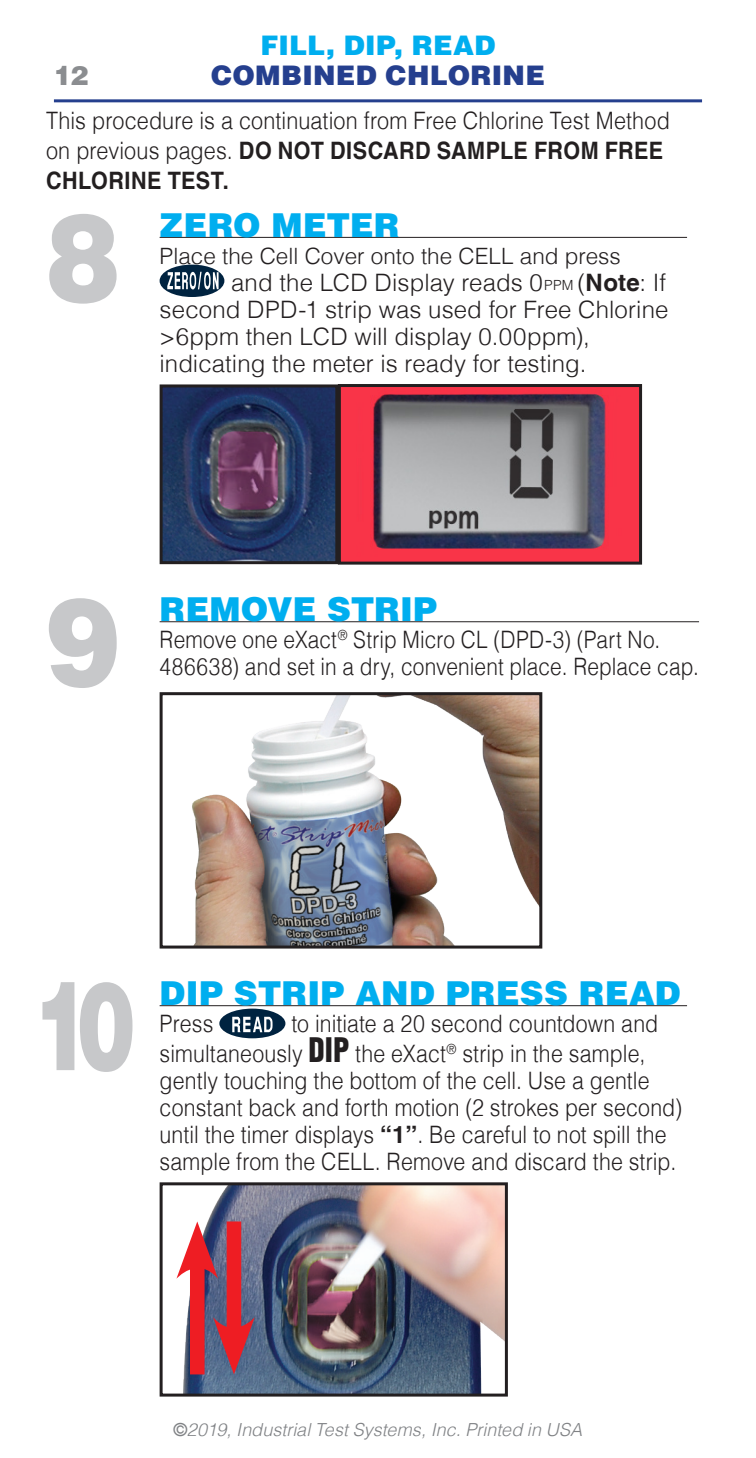
<style>
.page{position:relative;width:756px;height:1458px;background:#fff}
.page>*{position:absolute;margin:0;border:0;box-sizing:border-box;transform-origin:0 0}
.Subhead{font:900 123px "Helvetica LT";color:#c7c8ca;scale:.9 1}
.Subhead-2{font:900 123px "Helvetica LT";color:#c7c8ca;scale:.7 1}
.Test_Title{font:900 33px "Helvetica LT";letter-spacing:.005em;color:#00aeef}
.Red_Heading_Master{font:900 27px "Helvetica LT";letter-spacing:.01em;color:#253f8e}
.Red_Heading_Master-2{font:900 27px "Helvetica LT";letter-spacing:.01em;color:#00aeef}
.t1{font:900 27px "Helvetica LT";color:#8b8d90}
.Body_text_normal{font:300 24px/27px "Helvetica LT";letter-spacing:.005em;color:#231f20;scale:.89 1}
.Body_text_normal-2{font:300 24px/27px "Helvetica LT";letter-spacing:.005em;color:#231f20}
.Body_text_normal-3{font:300 24px/30px "Helvetica LT";letter-spacing:.005em;color:#231f20;scale:.9 1}
.Body_text_normal-4{font:300 24px/27px "Helvetica LT";letter-spacing:.005em;color:#231f20;scale:.87 1}
.t2{font:300 22.5px "Helvetica LT";color:#231f20}
.t3{font:italic 300 18px "Helvetica LT";color:#808285}
.s1{font-weight:700}
.s2{font-size:14.1px}
.s3{font-weight:900;font-stretch:condensed;font-size:33px}
.s4{font-weight:400;font-style:normal}
</style>
<div class="page">
<hr style="left:54px;top:99px;width:648px;height:3px;background:#253f8e">
<hr style="left:160px;top:237px;width:527px;height:1px;background:#231f20">
<svg style="left:160px;top:265px;width:64px;height:32px"></svg>
<img style="left:342px;top:388px;width:296px;height:173px">
<div style="left:338px;top:384px;width:304px;height:181px;border:3px solid #231f20"></div>
<img style="left:164px;top:388px;width:170px;height:172px">
<div style="left:160px;top:384px;width:178px;height:180px;border:3px solid #231f20"></div>
<hr style="left:160px;top:621px;width:539px;height:1px;background:#231f20">
<img style="left:192px;top:696px;width:346px;height:248px">
<div style="left:160px;top:692px;width:382px;height:256px;border:3px solid #231f20"></div>
<hr style="left:160px;top:1005px;width:527px;height:1px;background:#231f20">
<svg style="left:219px;top:1009px;width:66px;height:29px"></svg>
<img style="left:183px;top:1186px;width:321px;height:206px">
<div style="left:160px;top:1182px;width:348px;height:214px;border:3px solid #231f20"></div>
<div style="left:227px;top:1221px;width:14px;height:120px;background:#ee1d23"></div>
<svg style="left:213px;top:1317px;width:42px;height:57px;background:#96485d"></svg>
<div style="left:190px;top:1255px;width:15px;height:119px;background:#ee1d23"></div>
<svg style="left:176px;top:1221px;width:42px;height:58px"></svg>
<p class="t1" style="left:54px;top:57px;width:36px">12</p>
<p class="Red_Heading_Master-2" style="left:260px;top:27px;width:236px">FILL, DIP, READ</p>
<p class="Red_Heading_Master" style="left:211px;top:57px;width:335px">COMBINED CHLORINE</p>
<p class="Body_text_normal-3" style="left:46px;top:105px;width:695px">This procedure is a continuation from Free Chlorine Test Method on previous pages. <span class="s1">DO NOT DISCARD SAMPLE FROM FREE<br>CHLORINE TEST.</span></p>
<p class="Subhead" style="left:46px;top:177px;width:84px">8</p>
<p class="Test_Title" style="left:160px;top:204px;width:241px">ZERO METER</p>
<p class="t2" style="left:160px;top:242px;width:463px">Place the Cell Cover onto the CELL and press</p>
<p class="Body_text_normal-2" style="left:160px;top:269px;width:510px;text-indent:71px">and the LCD Display reads 0<span class="s2">PPM</span> (<span class="s1">Note</span>: If second DPD-1 strip was used for Free Chlorine &gt;6ppm then LCD will display 0.00ppm), indicating the meter is ready for testing.</p>
<p class="Subhead" style="left:46px;top:562px;width:84px">9</p>
<p class="Test_Title" style="left:160px;top:588px;width:279px">REMOVE STRIP</p>
<p class="Body_text_normal-4" style="left:160px;top:626px;width:621px">Remove one eXact<sup>®</sup> Strip Micro CL (DPD-3) (Part No.<br>486638) and set in a dry, convenient place. Replace cap.</p>
<p class="Subhead-2" style="left:34px;top:945px;width:146px">10</p>
<p class="Test_Title" style="left:160px;top:972px;width:522px">DIP STRIP AND PRESS READ</p>
<p class="Body_text_normal" style="left:160px;top:1008px;width:562px;line-height:30px;text-indent:132px">to initiate a 20 second countdown and simultaneously <span class="s3">DIP</span> the eXact<sup>®</sup> strip in the sample,</p>
<p class="Body_text_normal" style="left:160px;top:1067px;width:589px">gently touching the bottom of the cell. Use a gentle constant back and forth motion (2 strokes per second) until the timer displays <span class="s1">“1”</span>. Be careful to not spill the sample from the CELL. Remove and discard the strip.</p>
<p class="Body_text_normal" style="left:160px;top:1010px;width:62px">Press</p>
<p class="t3" style="left:174px;top:1418px;width:410px"><span class="s4">©</span>2019, Industrial Test Systems, Inc. Printed in USA</p>
</div>
